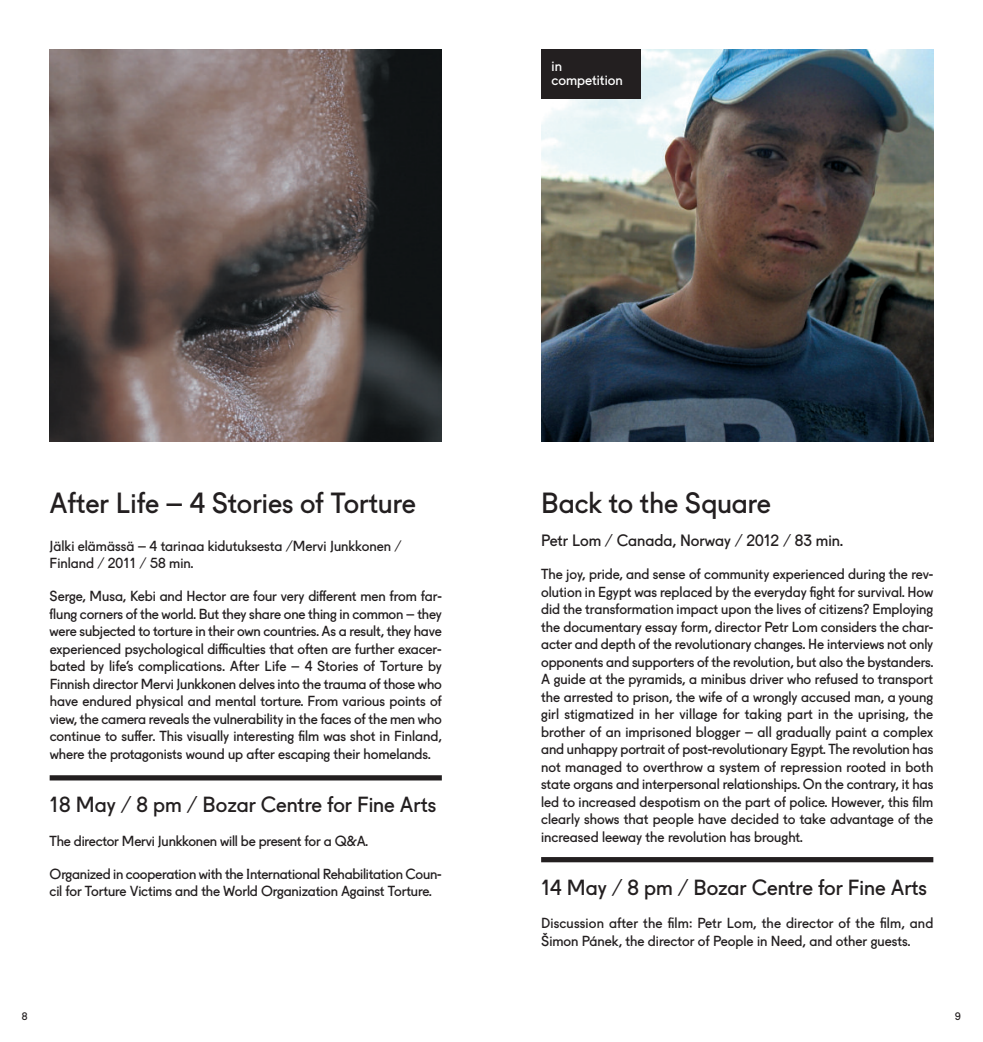
<style>
.page{position:relative;width:983px;height:1042px;background:#fff}
.page>*{position:absolute;margin:0;border:0;box-sizing:border-box;transform-origin:0 0}
.t1{font:28px "Fugue";color:#231f20}
.t2{font:21px "Fugue";color:#231f20}
.t3{font:15.75px "Fugue";color:#231f20}
.t4{font:14px/17.5px "Fugue";letter-spacing:-.005em;color:#231f20}
.t5{font:14px/14.3px "Fugue";color:#fff}
.t6{font:10.5px "Fugue";color:#231f20}
</style>
<div class="page">
<img style="left:50px;top:50px;width:391px;height:391px">
<div style="left:50px;top:775px;width:391px;height:5px;background:#231f20"></div>
<img style="left:541px;top:50px;width:392px;height:391px">
<div style="left:541px;top:857px;width:392px;height:5px;background:#231f20"></div>
<div style="left:541px;top:50px;width:99px;height:49px;background:#231f20"></div>
<p class="t5" style="left:551px;top:60px;width:73px">in competition</p>
<h1 class="t1" style="left:50px;top:492px;width:367px">After Life – 4 Stories of Torture</h1>
<p class="t4" style="left:50px;top:539px;width:353px;line-height:16.8px">Jälki elämässä – 4 tarinaa kidutuksesta /Mervi Junkkonen /<br>Finland / 2011 / 58 min.</p>
<p class="t4" style="left:50px;top:589px;width:393px;text-align:justify">Serge, Musa, Kebi and Hector are four very different men from far&shy;flung corners of the world. But they share one thing in common – they were subjected to torture in their own countries. As a result, they have experienced psychological difficulties that often are further exacer&shy;bated by life’s complications. After Life – 4 Stories of Torture by Finnish director Mervi Junkkonen delves into the trauma of those who have endured physical and mental torture. From various points of view, the camera reveals the vulnerability in the faces of the men who continue to suffer. This visually interesting film was shot in Finland, where the protagonists wound up after escaping their homelands.</p>
<h2 class="t2" style="left:50px;top:797px;width:388px">18 May / 8 pm / Bozar Centre for Fine Arts</h2>
<p class="t4" style="left:50px;top:833px;width:320px">The director Mervi Junkkonen will be present for a Q&amp;A.</p>
<p class="t4" style="left:50px;top:866px;width:393px">Organized in cooperation with the International Rehabilitation Coun&shy;cil for Torture Victims and the World Organization Against Torture.</p>
<h1 class="t1" style="left:541px;top:492px;width:231px">Back to the Square</h1>
<p class="t3" style="left:541px;top:534px;width:303px">Petr Lom / Canada, Norway / 2012 / 83 min.</p>
<p class="t4" style="left:541px;top:566px;width:393px;text-align:justify">The joy, pride, and sense of community experienced during the rev&shy;olution in Egypt was replaced by the everyday fight for survival. How did the transformation impact upon the lives of citizens? Employing the documentary essay form, director Petr Lom considers the char&shy;acter and depth of the revolutionary changes. He interviews not only opponents and supporters of the revolution, but also the bystanders.<br>A guide at the pyramids, a minibus driver who refused to transport the arrested to prison, the wife of a wrongly accused man, a young girl stigmatized in her village for taking part in the uprising, the brother of an imprisoned blogger – all gradually paint a complex and unhappy portrait of post-revolutionary Egypt. The revolution has not managed to overthrow a system of repression rooted in both state organs and interpersonal relationships. On the contrary, it has led to increased despotism on the part of police. However, this film clearly shows that people have decided to take advantage of the increased leeway the revolution has brought.</p>
<h2 class="t2" style="left:541px;top:880px;width:387px">14 May / 8 pm / Bozar Centre for Fine Arts</h2>
<p class="t4" style="left:541px;top:916px;width:393px">Discussion after the film: Petr Lom, the director of the film, and<br>Šimon Pánek, the director of People in Need, and other guests.</p>
<p class="t6" style="left:22px;top:1012px;width:7px">8</p>
<p class="t6" style="left:955px;top:1012px;width:7px">9</p>
</div>
